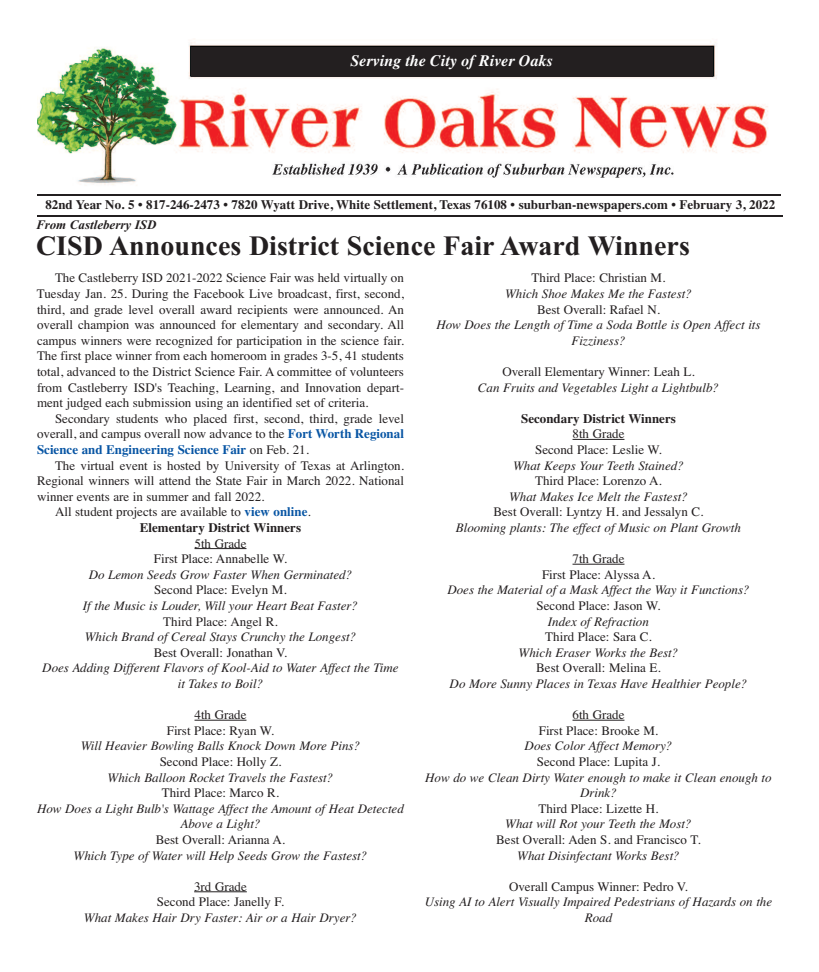
<style>
.page{position:relative;width:819px;height:972px;background:#fff}
.page>*{position:absolute;margin:0;border:0;box-sizing:border-box;transform-origin:0 0}
.t1{font:700 28px "Times New Roman";color:#231f20}
.t2{font:italic 700 16px "Times";color:#fff}
.t3{font:13px/15.6px "Times";color:#231f20;text-align:center}
.t4{font:italic 13px/15.6px "Times";color:#231f20;text-align:center}
.t5{font:700 13px "Times";color:#231f20}
.t6{font:italic 700 13px "Times New Roman";color:#231f20}
.s1{font-weight:700;color:#0855a4}
</style>
<div class="page">
<hr style="left:37px;top:215px;width:746px;height:2px;background:#231f20">
<hr style="left:37px;top:194px;width:744px;height:2px;background:#231f20">
<img style="left:37px;top:41px;width:731px;height:144px">
<div style="left:191px;top:47px;width:521px;height:29px;background:#231f20"></div>
<hr style="left:195px;top:548px;width:51px;height:1px;background:#231f20">
<hr style="left:195px;top:720px;width:51px;height:1px;background:#231f20">
<hr style="left:194px;top:891px;width:53px;height:1px;background:#231f20">
<hr style="left:573px;top:439px;width:51px;height:1px;background:#231f20">
<hr style="left:573px;top:564px;width:51px;height:1px;background:#231f20">
<hr style="left:573px;top:720px;width:51px;height:1px;background:#231f20">
<p class="t2" style="left:350px;top:51px;width:204px">Serving the City of River Oaks</p>
<p class="t5" style="left:45px;top:197px;width:731px">82nd Year No. 5 • 817-246-2473 • 7820 Wyatt Drive, White Settlement, Texas 76108 • suburban-newspapers.com • February 3, 2022</p>
<p class="t6" style="left:36px;top:217px;width:122px">From Castleberry ISD</p>
<h1 class="t1" style="left:36px;top:229px;width:655px">CISD Announces District Science Fair Award Winners</h1>
<p class="t3" style="left:532px;top:270px;width:135px">Third Place: Christian M.</p>
<p class="t4" style="left:505px;top:286px;width:188px">Which Shoe Makes Me the Fastest?</p>
<p class="t3" style="left:537px;top:301px;width:124px">Best Overall: Rafael N.</p>
<p class="t4" style="left:436px;top:317px;width:326px">How Does the Length of Time a Soda Bottle is Open Affect its<br>Fizziness?</p>
<p class="t3" style="left:502px;top:364px;width:194px">Overall Elementary Winner: Leah L.</p>
<p class="t4" style="left:478px;top:379px;width:243px">Can Fruits and Vegetables Light a Lightbulb?</p>
<p class="t5" style="left:521px;top:411px;width:156px">Secondary District Winners</p>
<p class="t3" style="left:535px;top:426px;width:128px">8th Grade<br>Second Place: Leslie W.</p>
<p class="t4" style="left:513px;top:457px;width:172px">What Keeps Your Teeth Stained?</p>
<p class="t3" style="left:535px;top:473px;width:128px">Third Place: Lorenzo A.</p>
<p class="t4" style="left:509px;top:488px;width:180px">What Makes Ice Melt the Fastest?</p>
<p class="t3" style="left:494px;top:504px;width:211px">Best Overall: Lyntzy H. and Jessalyn C.</p>
<p class="t4" style="left:456px;top:520px;width:287px">Blooming plants: The effect of Music on Plant Growth</p>
<p class="t3" style="left:542px;top:551px;width:114px">7th Grade<br>First Place: Alyssa A.</p>
<p class="t4" style="left:447px;top:582px;width:304px">Does the Material of a Mask Affect the Way it Functions?</p>
<p class="t3" style="left:537px;top:598px;width:125px">Second Place: Jason W.</p>
<p class="t4" style="left:548px;top:613px;width:103px">Index of Refraction</p>
<p class="t3" style="left:545px;top:629px;width:108px">Third Place: Sara C.</p>
<p class="t4" style="left:519px;top:644px;width:161px">Which Eraser Works the Best?</p>
<p class="t3" style="left:536px;top:660px;width:126px">Best Overall: Melina E.</p>
<p class="t4" style="left:450px;top:676px;width:299px">Do More Sunny Places in Texas Have Healthier People?</p>
<p class="t3" style="left:539px;top:707px;width:121px">6th Grade<br>First Place: Brooke M.</p>
<p class="t4" style="left:525px;top:738px;width:149px">Does Color Affect Memory?</p>
<p class="t3" style="left:537px;top:754px;width:125px">Second Place: Lupita J.</p>
<p class="t4" style="left:425px;top:769px;width:348px">How do we Clean Dirty Water enough to make it Clean enough to<br>Drink?</p>
<p class="t3" style="left:538px;top:800px;width:122px">Third Place: Lizette H.</p>
<p class="t4" style="left:505px;top:816px;width:188px">What will Rot your Teeth the Most?</p>
<p class="t3" style="left:496px;top:832px;width:206px">Best Overall: Aden S. and Francisco T.</p>
<p class="t4" style="left:517px;top:847px;width:164px">What Disinfectant Works Best?</p>
<p class="t3" style="left:509px;top:878px;width:180px">Overall Campus Winner: Pedro V.</p>
<p class="t4" style="left:425px;top:894px;width:349px">Using AI to Alert Visually Impaired Pedestrians of Hazards on the<br>Road</p>
<p class="t3" style="left:37px;top:270px;width:369px;text-align:justify;text-indent:18px">The Castleberry ISD 2021-2022 Science Fair was held virtually on Tuesday Jan. 25. During the Facebook Live broadcast, first, second, third, and grade level overall award recipients were announced. An overall champion was announced for elementary and secondary. All campus winners were recognized for participation in the science fair.<br>The first place winner from each homeroom in grades 3-5, 41 students total, advanced to the District Science Fair. A committee of volunteers from Castleberry ISD's Teaching, Learning, and Innovation depart&shy;ment judged each submission using an identified set of criteria.</p>
<p class="t3" style="left:37px;top:410px;width:369px;text-align:justify;text-indent:18px">Secondary students who placed first, second, third, grade level overall, and campus overall now advance to the <span class="s1">Fort Worth Regional Science and Engineering Science Fair</span> on Feb. 21.</p>
<p class="t3" style="left:55px;top:457px;width:351px">The virtual event is hosted by University of Texas at Arlington.</p>
<p class="t3" style="left:37px;top:473px;width:369px">Regional winners will attend the State Fair in March 2022. National</p>
<p class="t3" style="left:37px;top:488px;width:229px">winner events are in summer and fall 2022.</p>
<p class="t3" style="left:55px;top:504px;width:257px">All student projects are available to <span class="s1">view online</span>.</p>
<p class="t5" style="left:140px;top:520px;width:163px">Elementary District Winners</p>
<p class="t3" style="left:154px;top:535px;width:135px">5th Grade<br>First Place: Annabelle W.</p>
<p class="t4" style="left:89px;top:566px;width:265px">Do Lemon Seeds Grow Faster When Germinated?</p>
<p class="t3" style="left:154px;top:582px;width:134px">Second Place: Evelyn M.</p>
<p class="t4" style="left:83px;top:598px;width:277px">If the Music is Louder, Will your Heart Beat Faster?</p>
<p class="t3" style="left:163px;top:613px;width:116px">Third Place: Angel R.</p>
<p class="t4" style="left:85px;top:629px;width:273px">Which Brand of Cereal Stays Crunchy the Longest?</p>
<p class="t3" style="left:154px;top:644px;width:135px">Best Overall: Jonathan V.</p>
<p class="t4" style="left:42px;top:660px;width:358px">Does Adding Different Flavors of Kool-Aid to Water Affect the Time it Takes to Boil?</p>
<p class="t3" style="left:167px;top:707px;width:109px">4th Grade<br>First Place: Ryan W.</p>
<p class="t4" style="left:81px;top:738px;width:281px">Will Heavier Bowling Balls Knock Down More Pins?</p>
<p class="t3" style="left:160px;top:754px;width:123px">Second Place: Holly Z.</p>
<p class="t4" style="left:108px;top:769px;width:227px">Which Balloon Rocket Travels the Fastest?</p>
<p class="t3" style="left:162px;top:785px;width:119px">Third Place: Marco R.</p>
<p class="t4" style="left:37px;top:800px;width:368px">How Does a Light Bulb's Wattage Affect the Amount of Heat Detected<br>Above a Light?</p>
<p class="t3" style="left:156px;top:832px;width:131px">Best Overall: Arianna A.</p>
<p class="t4" style="left:74px;top:847px;width:295px">Which Type of Water will Help Seeds Grow the Fastest?</p>
<p class="t3" style="left:157px;top:878px;width:129px">3rd Grade<br>Second Place: Janelly F.</p>
<p class="t4" style="left:84px;top:910px;width:275px">What Makes Hair Dry Faster: Air or a Hair Dryer?</p>
</div>
